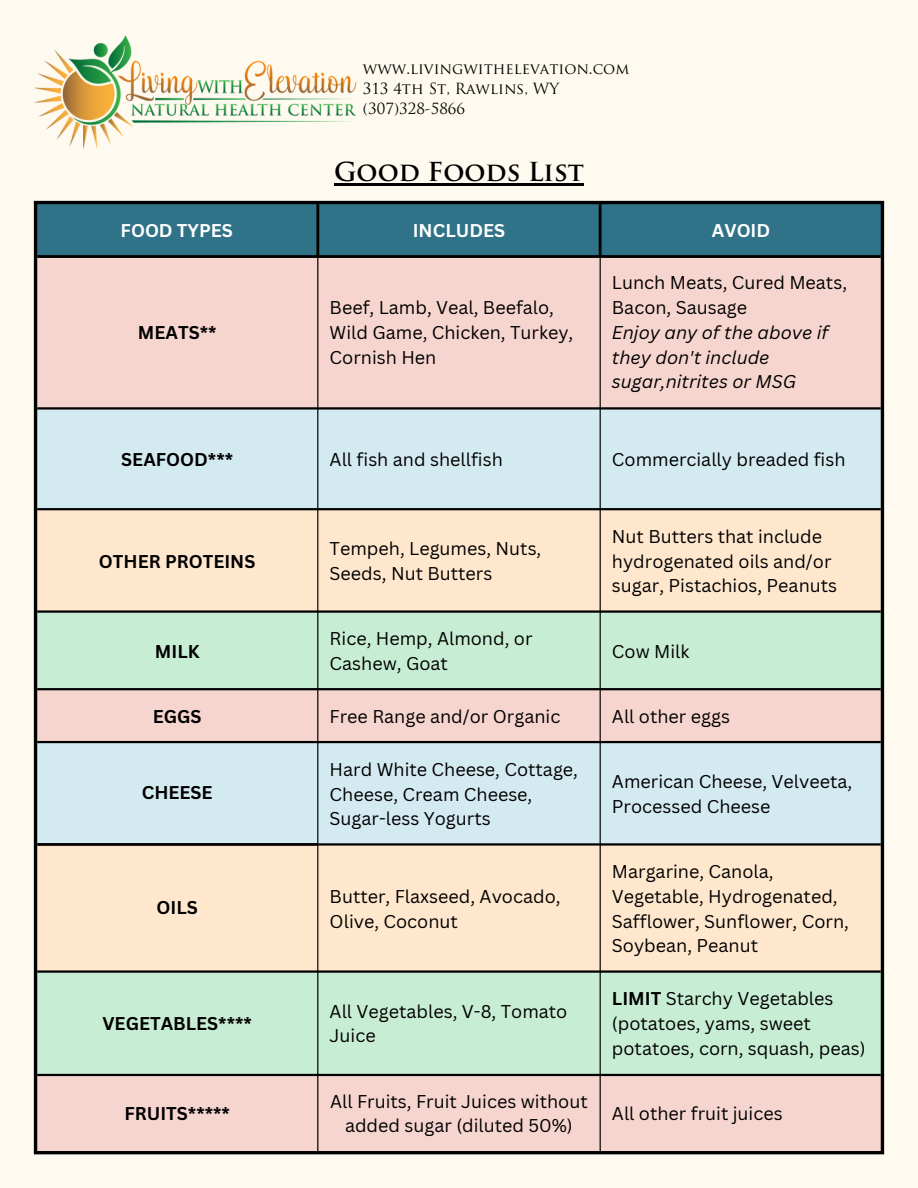
<style>
.page{position:relative;width:918px;height:1188px;background:#fffaef}
.page>*{position:absolute;margin:0;border:0;box-sizing:border-box;transform-origin:0 0}
.t1{font:700 25.5px "Trajan Pro";color:#000}
.t2{font:18px/24.8px "Canva Sans";color:#000}
.t3{font:700 18px "Canva Sans";color:#000}
.t4{font:italic 18px/24.8px "Canva Sans";color:#000}
.t5{font:700 18px "Canva Sans";color:#fff}
.t6{font:15px "Trajan Pro";color:#000}
.s1{font-weight:700}
</style>
<div class="page">
<div style="left:37px;top:204px;width:844px;height:51px;background:#307288"></div>
<div style="left:37px;top:258px;width:844px;height:893px;background:#f6d5cf"></div>
<div style="left:37px;top:410px;width:844px;height:98px;background:#d4eaf1"></div>
<div style="left:37px;top:510px;width:844px;height:100px;background:#ffe7cd"></div>
<svg style="left:37px;top:613px;width:844px;height:461px;background:#dee7d7"></svg>
<hr style="left:317px;top:258px;width:1px;height:893px;background:#000">
<hr style="left:600px;top:258px;width:1px;height:893px;background:#000">
<hr style="left:37px;top:407px;width:844px;height:3px;background:#000">
<hr style="left:37px;top:508px;width:844px;height:2px;background:#000">
<hr style="left:37px;top:610px;width:844px;height:3px;background:#000">
<hr style="left:37px;top:688px;width:844px;height:2px;background:#000">
<hr style="left:37px;top:741px;width:844px;height:2px;background:#000">
<hr style="left:318px;top:843px;width:563px;height:3px;background:#000">
<hr style="left:37px;top:970px;width:844px;height:3px;background:#000">
<hr style="left:37px;top:1074px;width:844px;height:2px;background:#000">
<hr style="left:316px;top:204px;width:3px;height:51px;background:#000">
<hr style="left:599px;top:204px;width:3px;height:51px;background:#000">
<hr style="left:37px;top:255px;width:844px;height:3px;background:#000">
<hr style="left:37px;top:843px;width:281px;height:3px;background:#000">
<hr style="left:34px;top:204px;width:3px;height:947px;background:#000">
<hr style="left:881px;top:204px;width:3px;height:947px;background:#000">
<hr style="left:34px;top:201px;width:850px;height:3px;background:#000">
<hr style="left:34px;top:1151px;width:850px;height:3px;background:#000">
<img style="left:34px;top:35px;width:323px;height:114px">
<hr style="left:334px;top:183px;width:250px;height:3px;background:#000">
<p class="t6" style="left:363px;top:63px;width:268px">www.livingwithelevation.com</p>
<p class="t6" style="left:363px;top:83px;width:198px">313 4th St, Rawlins, WY</p>
<p class="t6" style="left:363px;top:103px;width:104px">(307)328-5866</p>
<p class="t1" style="left:334px;top:162px;width:251px">Good Foods List</p>
<p class="t5" style="left:121px;top:218px;width:114px">FOOD TYPES</p>
<p class="t5" style="left:413px;top:218px;width:94px">INCLUDES</p>
<p class="t5" style="left:712px;top:218px;width:60px">AVOID</p>
<p class="t3" style="left:138px;top:320px;width:80px">MEATS**</p>
<p class="t2" style="left:330px;top:295px;width:245px">Beef, Lamb, Veal, Beefalo,<br>Wild Game, Chicken, Turkey,<br>Cornish Hen</p>
<p class="t2" style="left:612px;top:270px;width:237px">Lunch Meats, Cured Meats,<br>Bacon, Sausage</p>
<p class="t4" style="left:612px;top:320px;width:218px">Enjoy any of the above if they don't include sugar,nitrites or MSG</p>
<p class="t3" style="left:121px;top:447px;width:113px">SEAFOOD***</p>
<p class="t2" style="left:330px;top:446px;width:175px">All fish and shellfish</p>
<p class="t2" style="left:612px;top:446px;width:235px">Commercially breaded fish</p>
<p class="t3" style="left:99px;top:548px;width:158px">OTHER PROTEINS</p>
<p class="t3" style="left:155px;top:638px;width:46px">MILK</p>
<p class="t2" style="left:330px;top:536px;width:213px">Tempeh, Legumes, Nuts,<br>Seeds, Nut Butters</p>
<p class="t2" style="left:330px;top:626px;width:204px">Rice, Hemp, Almond, or<br>Cashew, Goat</p>
<p class="t2" style="left:612px;top:524px;width:227px">Nut Butters that include hydrogenated oils and/or sugar, Pistachios, Peanuts</p>
<p class="t2" style="left:612px;top:638px;width:79px">Cow Milk</p>
<p class="t3" style="left:153px;top:704px;width:50px">EGGS</p>
<p class="t2" style="left:330px;top:704px;width:232px">Free Range and/or Organic</p>
<p class="t2" style="left:612px;top:704px;width:120px">All other eggs</p>
<p class="t3" style="left:142px;top:780px;width:72px">CHEESE</p>
<p class="t3" style="left:157px;top:895px;width:43px">OILS</p>
<p class="t3" style="left:102px;top:1011px;width:151px">VEGETABLES****</p>
<p class="t3" style="left:124px;top:1101px;width:107px">FRUITS*****</p>
<p class="t2" style="left:330px;top:756px;width:250px">Hard White Cheese, Cottage,<br>Cheese, Cream Cheese,<br>Sugar-less Yogurts</p>
<p class="t2" style="left:330px;top:884px;width:232px">Butter, Flaxseed, Avocado,<br>Olive, Coconut</p>
<p class="t2" style="left:330px;top:998px;width:239px">All Vegetables, V-8, Tomato<br>Juice</p>
<p class="t2" style="left:330px;top:1088px;width:259px;text-align:center">All Fruits, Fruit Juices without added sugar (diluted 50%)</p>
<p class="t2" style="left:612px;top:769px;width:242px">American Cheese, Velveeta,<br>Processed Cheese</p>
<p class="t2" style="left:612px;top:859px;width:239px">Margarine, Canola,<br>Vegetable, Hydrogenated,<br>Safflower, Sunflower, Corn,<br>Soybean, Peanut</p>
<p class="t2" style="left:612px;top:986px;width:255px"><span class="s1">LIMIT</span> Starchy Vegetables (potatoes, yams, sweet potatoes, corn, squash, peas)</p>
<p class="t2" style="left:612px;top:1101px;width:172px">All other fruit juices</p>
</div>
